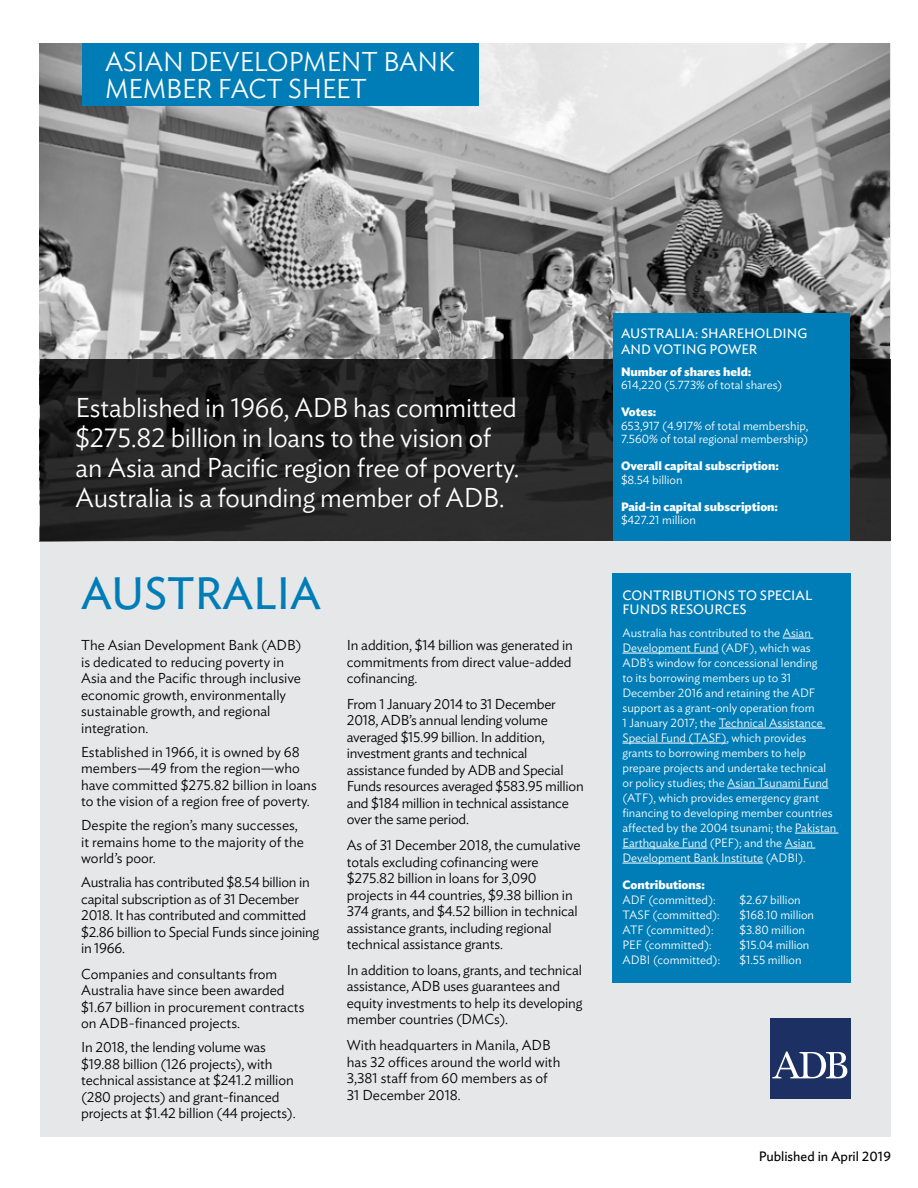
<style>
.page{position:relative;width:918px;height:1188px;background:#fff}
.page>*{position:absolute;margin:0;border:0;box-sizing:border-box;transform-origin:0 0}
.t1{font:45px "Ideal Sans";letter-spacing:-.005em;color:#007db7}
.t2{font:300 27px/30px "Ideal Sans";letter-spacing:-.005em;color:#fff}
.t3{font:300 14.25px/16.5px "Ideal Sans";letter-spacing:-.01em;color:#000}
.t4{font:13.5px/13.5px "Ideal Sans";color:#fff}
.t5{font:13.5px "Ideal Sans";color:#000}
.t6{font:300 12px/15px "Ideal Sans";color:#fff}
.t7{font:700 12px "Ideal Sans";color:#fff}
</style>
<div class="page">
<div style="left:40px;top:44px;width:851px;height:1093px;background:#e6e7e8"></div>
<img style="left:40px;top:44px;width:849px;height:498px">
<div style="left:612px;top:573px;width:238px;height:410px;background:#007db7"></div>
<hr style="left:783px;top:638px;width:30px;height:1px;background:#fff">
<hr style="left:622px;top:653px;width:97px;height:1px;background:#fff">
<hr style="left:719px;top:728px;width:106px;height:1px;background:#fff">
<hr style="left:622px;top:743px;width:105px;height:1px;background:#fff">
<hr style="left:727px;top:788px;width:101px;height:1px;background:#fff">
<hr style="left:795px;top:833px;width:44px;height:1px;background:#fff">
<hr style="left:622px;top:848px;width:85px;height:1px;background:#fff">
<hr style="left:785px;top:848px;width:30px;height:1px;background:#fff">
<hr style="left:622px;top:863px;width:141px;height:1px;background:#fff">
<div style="left:770px;top:1018px;width:81px;height:81px;background:#1c3063"></div>
<svg style="left:772px;top:1052px;width:75px;height:26px"></svg>
<div style="left:82px;top:44px;width:396px;height:62px;background:#007db7"></div>
<svg style="left:40px;top:359px;width:851px;height:182px;background:#222"></svg>
<div style="left:613px;top:313px;width:237px;height:227px;background:#007db7"></div>
<h2 class="t2" style="left:105px;top:46px;width:351px;line-height:27px">ASIAN DEVELOPMENT BANK<br>MEMBER FACT SHEET</h2>
<h2 class="t2" style="left:76px;top:390px;width:445px">Established in 1966, ADB has committed $275.82 billion in loans to the vision of an Asia and Pacific region free of poverty.<br>Australia is a founding member of ADB.</h2>
<h1 class="t1" style="left:81px;top:560px;width:242px">AUSTRALIA</h1>
<p class="t3" style="left:81px;top:636px;width:222px">The Asian Development Bank (ADB) is dedicated to reducing poverty in<br>Asia and the Pacific through inclusive economic growth, environmentally sustainable growth, and regional integration.</p>
<p class="t3" style="left:81px;top:742px;width:237px">Established in 1966, it is owned by 68 members—49 from the region—who have committed $275.82 billion in loans to the vision of a region free of poverty.</p>
<p class="t3" style="left:81px;top:816px;width:224px">Despite the region’s many successes, it remains home to the majority of the world’s poor.</p>
<p class="t3" style="left:81px;top:873px;width:240px">Australia has contributed $8.54 billion in capital subscription as of 31 December 2018. It has contributed and committed $2.86 billion to Special Funds since joining in 1966.</p>
<p class="t3" style="left:81px;top:964px;width:225px">Companies and consultants from Australia have since been awarded $1.67 billion in procurement contracts on ADB-financed projects.</p>
<p class="t3" style="left:81px;top:1038px;width:216px">In 2018, the lending volume was $19.88 billion (126 projects), with technical assistance at $241.2 million (280 projects) and grant-financed projects at $1.42 billion (44 projects).</p>
<p class="t3" style="left:347px;top:636px;width:228px;text-align:justify">In addition, $14 billion was generated in commitments from direct value-added cofinancing.</p>
<p class="t3" style="left:347px;top:694px;width:238px">From 1 January 2014 to 31 December 2018, ADB’s annual lending volume averaged $15.99 billion. In addition, investment grants and technical assistance funded by ADB and Special Funds resources averaged $583.95 million and $184 million in technical assistance over the same period.</p>
<p class="t3" style="left:347px;top:836px;width:235px">As of 31 December 2018, the cumulative totals excluding cofinancing were $275.82 billion in loans for 3,090 projects in 44 countries, $9.38 billion in 374 grants, and $4.52 billion in technical assistance grants, including regional technical assistance grants.</p>
<p class="t3" style="left:347px;top:960px;width:237px">In addition to loans, grants, and technical assistance, ADB uses guarantees and equity investments to help its developing member countries (DMCs).</p>
<p class="t3" style="left:347px;top:1036px;width:215px">With headquarters in Manila, ADB has 32 offices around the world with<br>3,381 staff from 60 members as of<br>31 December 2018.</p>
<p class="t4" style="left:621px;top:324px;width:188px;line-height:16.2px">AUSTRALIA: SHAREHOLDI NG<br>AND VOTI NG POWER</p>
<p class="t7" style="left:621px;top:362px;width:132px">Number of shares held:</p>
<p class="t6" style="left:621px;top:376px;width:163px">614,220 (5.773% of total shares)</p>
<p class="t7" style="left:621px;top:402px;width:37px">Votes:</p>
<p class="t6" style="left:621px;top:418px;width:189px;line-height:13.5px">653,917 (4.917% of total membership,<br>7.560% of total regional membership)</p>
<p class="t7" style="left:621px;top:456px;width:159px">Overall capital subscription:</p>
<p class="t6" style="left:621px;top:471px;width:63px">$8.54 billion</p>
<p class="t7" style="left:621px;top:497px;width:159px">Paid-in capital subscription:</p>
<p class="t6" style="left:621px;top:511px;width:76px">$427.21 million</p>
<p class="t4" style="left:622px;top:588px;width:168px">CONTRI BUTIONS TO SPECIAL<br>FU NDS RESOURC</p>
<p class="t4" style="left:732px;top:601px;width:14px">ES</p>
<p class="t6" style="left:622px;top:624px;width:215px">Australia has contributed to the Asian Development Fund (ADF), which was ADB’s window for concessional lending<br>to its borrowing members up to 31<br>December 2016 and retaining the ADF support as a grant-only operation from<br>1 January 2017; the Technical Assistance Special Fund (TASF), which provides grants to borrowing members to help prepare projects and undertake technical or policy studies; the Asian Tsunami Fund (ATF), which provides emergency grant financing to developing member countries affected by the 2004 tsunami; the Pakistan Earthquake Fund (PEF); and the Asian Development Bank Institute (ADBI).</p>
<p class="t7" style="left:622px;top:875px;width:84px">Contributions:</p>
<p class="t6" style="left:622px;top:891px;width:95px">ADF (committed):</p>
<p class="t6" style="left:740px;top:891px;width:63px">$2.67 billion</p>
<p class="t6" style="left:622px;top:906px;width:99px">TASF (committed):</p>
<p class="t6" style="left:740px;top:906px;width:76px">$168.10 million</p>
<p class="t6" style="left:622px;top:921px;width:93px">ATF (committed):</p>
<p class="t6" style="left:740px;top:921px;width:67px">$3.80 million</p>
<p class="t6" style="left:622px;top:936px;width:91px">PEF (committed):</p>
<p class="t6" style="left:740px;top:936px;width:72px">$15.04 million</p>
<p class="t6" style="left:622px;top:951px;width:99px">ADBI (committed):</p>
<p class="t6" style="left:740px;top:951px;width:64px">$1.55 million</p>
<p class="t5" style="left:759px;top:1146px;width:134px">PUBLISHED IN APRIL 2019</p>
</div>
